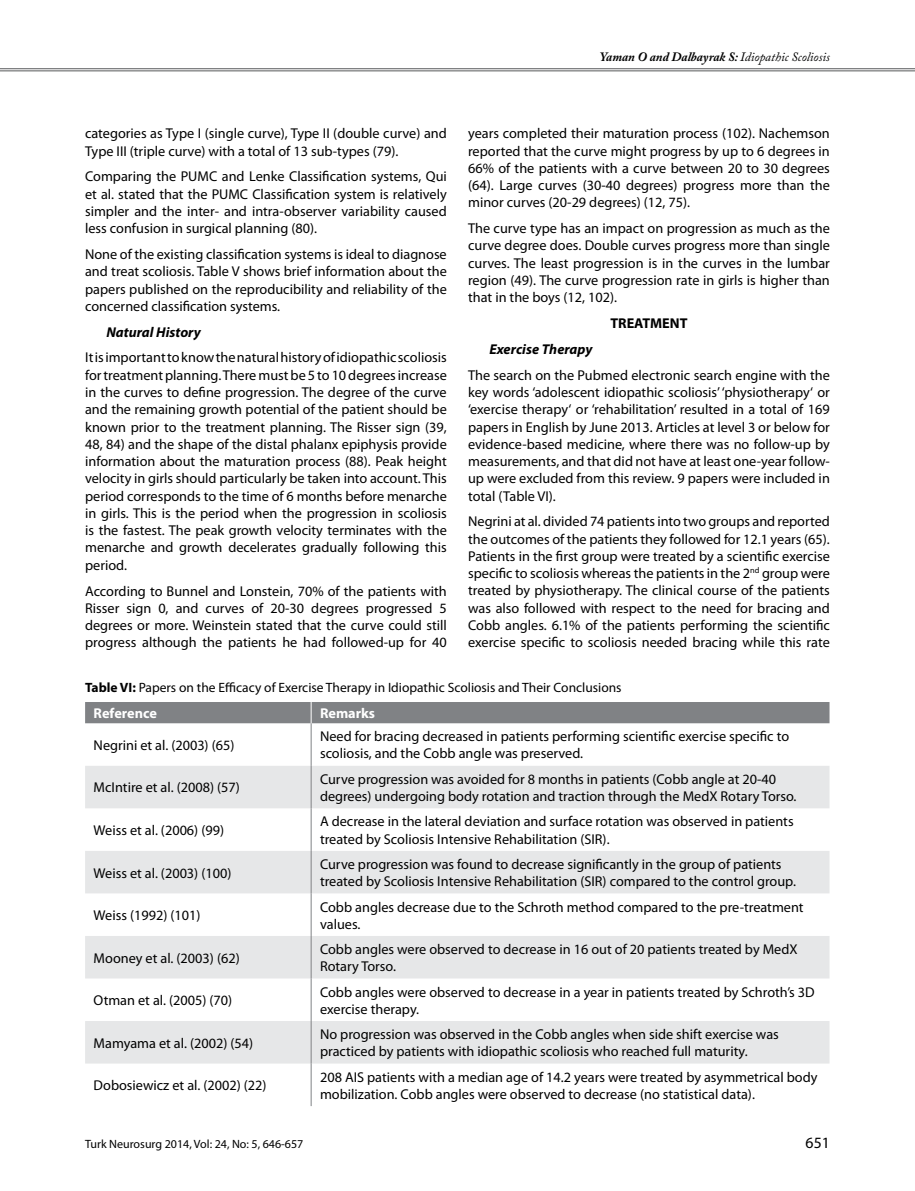
<style>
.page{position:relative;width:915px;height:1191px;background:#fff}
.page>*{position:absolute;margin:0;border:0;box-sizing:border-box;transform-origin:0 0}
.t1{font:15.75px "Myriad Pro";color:#000}
.t2{font:14.25px/17.2px "Myriad Pro";color:#000}
.t3{font:italic 700 14.25px "Myriad Pro";color:#000}
.t4{font:700 14.25px "Myriad Pro";color:#fff}
.t5{font:700 14.25px "Myriad Pro";color:#000}
.t6{font:13.5px "Myriad Pro";color:#000}
.t7{font:italic 700 12.75px "Adobe Caslon Pro";color:#000}
.t8{font:12px "Myriad Pro";color:#000}
.s1{font-weight:400}
.s2{font-weight:700}
</style>
<div class="page">
<hr style="left:0;top:68px;width:914px;height:1px;background:#58595b">
<hr style="left:0;top:70px;width:914px;height:1px;background:#58595b">
<svg style="left:85px;top:766px;width:744px;height:297px;fill:#e6e7e8"></svg>
<hr style="left:310px;top:723px;width:1px;height:43px;background:#808285">
<hr style="left:310px;top:766px;width:1px;height:42px;background:#808285">
<hr style="left:310px;top:808px;width:1px;height:43px;background:#808285">
<hr style="left:310px;top:851px;width:1px;height:42px;background:#808285">
<hr style="left:310px;top:893px;width:1px;height:43px;background:#808285">
<hr style="left:310px;top:936px;width:1px;height:42px;background:#808285">
<hr style="left:310px;top:978px;width:1px;height:43px;background:#808285">
<hr style="left:310px;top:1021px;width:1px;height:42px;background:#808285">
<hr style="left:310px;top:1063px;width:1px;height:43px;background:#808285">
<div style="left:85px;top:702px;width:744px;height:21px;background:#808285"></div>
<p class="t7" style="left:599px;top:49px;width:232px">Yaman O and Dalbayrak S: <span class="s1">Idiopathic Scoliosis</span></p>
<p class="t2" style="left:468px;top:125px;width:363px;text-align:justify">years completed their maturation process (102). Nachemson reported that the curve might progress by up to 6 degrees in 66% of the patients with a curve between 20 to 30 degrees (64). Large curves (30-40 degrees) progress more than the minor curves (20-29 degrees) (12, 75).</p>
<p class="t2" style="left:468px;top:219px;width:363px;text-align:justify">The curve type has an impact on progression as much as the curve degree does. Double curves progress more than single curves. The least progression is in the curves in the lumbar region (49). The curve progression rate in girls is higher than that in the boys (12, 102).</p>
<p class="t5" style="left:610px;top:314px;width:79px">TREATMENT</p>
<p class="t3" style="left:489px;top:340px;width:105px">Exercise Therapy</p>
<p class="t2" style="left:468px;top:366px;width:363px;text-align:justify">The search on the Pubmed electronic search engine with the key words ‘adolescent idiopathic scoliosis’ ‘physiotherapy‘ or ‘exercise therapy‘ or ‘rehabilitation’ resulted in a total of 169 papers in English by June 2013. Articles at level 3 or below for evidence-based medicine, where there was no follow-up by measurements, and that did not have at least one-year follow&shy;up were excluded from this review. 9 papers were included in total (Table VI).</p>
<p class="t2" style="left:468px;top:513px;width:363px;text-align:justify">Negrini at al. divided 74 patients into two groups and reported the outcomes of the patients they followed for 12.1 years (65).<br>Patients in the first group were treated by a scientific exercise specific to scoliosis whereas the patients in the 2<sup>nd</sup> group were treated by physiotherapy. The clinical course of the patients was also followed with respect to the need for bracing and Cobb angles. 6.1% of the patients performing the scientific exercise specific to scoliosis needed bracing while this rate</p>
<p class="t2" style="left:85px;top:125px;width:363px">categories as Type I (single curve), Type II (double curve) and<br>Type III (triple curve) with a total of 13 sub-types (79).</p>
<p class="t2" style="left:85px;top:168px;width:363px;text-align:justify">Comparing the PUMC and Lenke Classification systems, Qui et al. stated that the PUMC Classification system is relatively simpler and the inter- and intra-observer variability caused less confusion in surgical planning (80).</p>
<p class="t2" style="left:85px;top:245px;width:363px;text-align:justify">None of the existing classification systems is ideal to diagnose and treat scoliosis. Table V shows brief information about the papers published on the reproducibility and reliability of the concerned classification systems.</p>
<p class="t3" style="left:106px;top:322px;width:96px">Natural History</p>
<p class="t2" style="left:85px;top:349px;width:363px;text-align:justify">It is important to know the natural history of idiopathic scoliosis for treatment planning. There must be 5 to 10 degrees increase in the curves to define progression. The degree of the curve and the remaining growth potential of the patient should be known prior to the treatment planning. The Risser sign (39, 48, 84) and the shape of the distal phalanx epiphysis provide information about the maturation process (88). Peak height velocity in girls should particularly be taken into account. This period corresponds to the time of 6 months before menarche in girls. This is the period when the progression in scoliosis is the fastest. The peak growth velocity terminates with the menarche and growth decelerates gradually following this period.</p>
<p class="t2" style="left:85px;top:582px;width:363px;text-align:justify">According to Bunnel and Lonstein, 70% of the patients with Risser sign 0, and curves of 20-30 degrees progressed 5 degrees or more. Weinstein stated that the curve could still progress although the patients he had followed-up for 40</p>
<p class="t6" style="left:85px;top:679px;width:538px"><span class="s2">Table VI:</span> Papers on the Efficacy of Exercise Therapy in Idiopathic Scoliosis and Their Conclusions</p>
<p class="t4" style="left:94px;top:704px;width:65px">Reference</p>
<p class="t4" style="left:320px;top:704px;width:57px">Remarks</p>
<p class="t2" style="left:94px;top:736px;width:142px">Negrini et al. (2003) (65)</p>
<p class="t2" style="left:320px;top:728px;width:470px">Need for bracing decreased in patients performing scientific exercise specific to scoliosis, and the Cobb angle was preserved.</p>
<p class="t2" style="left:94px;top:779px;width:148px">McIntire et al. (2008) (57)</p>
<p class="t2" style="left:320px;top:770px;width:478px">Curve progression was avoided for 8 months in patients (Cobb angle at 20-40 degrees) undergoing body rotation and traction through the MedX Rotary Torso.</p>
<p class="t2" style="left:94px;top:821px;width:132px">Weiss et al. (2006) (99)</p>
<p class="t2" style="left:320px;top:813px;width:475px">A decrease in the lateral deviation and surface rotation was observed in patients treated by Scoliosis Intensive Rehabilitation (SIR).</p>
<p class="t2" style="left:94px;top:864px;width:139px">Weiss et al. (2003) (100)</p>
<p class="t2" style="left:320px;top:855px;width:477px">Curve progression was found to decrease significantly in the group of patients treated by Scoliosis Intensive Rehabilitation (SIR) compared to the control group.</p>
<p class="t2" style="left:94px;top:906px;width:108px">Weiss (1992) (101)</p>
<p class="t2" style="left:320px;top:898px;width:485px">Cobb angles decrease due to the Schroth method compared to the pre-treatment values.</p>
<p class="t2" style="left:94px;top:949px;width:147px">Mooney et al. (2003) (62)</p>
<p class="t2" style="left:320px;top:940px;width:479px">Cobb angles were observed to decrease in 16 out of 20 patients treated by MedX<br>Rotary Torso.</p>
<p class="t2" style="left:94px;top:991px;width:140px">Otman et al. (2005) (70)</p>
<p class="t2" style="left:320px;top:983px;width:496px">Cobb angles were observed to decrease in a year in patients treated by Schroth’s 3D exercise therapy.</p>
<p class="t2" style="left:94px;top:1034px;width:161px">Mamyama et al. (2002) (54)</p>
<p class="t2" style="left:320px;top:1025px;width:460px">No progression was observed in the Cobb angles when side shift exercise was practiced by patients with idiopathic scoliosis who reached full maturity.</p>
<p class="t2" style="left:94px;top:1076px;width:174px">Dobosiewicz et al. (2002) (22)</p>
<p class="t2" style="left:320px;top:1068px;width:498px">208 AIS patients with a median age of 14.2 years were treated by asymmetrical body mobilization. Cobb angles were observed to decrease (no statistical data).</p>
<p class="t8" style="left:85px;top:1137px;width:220px">Turk Neurosurg 2014, Vol: 24, No: 5, 646-657</p>
<p class="t1" style="left:805px;top:1133px;width:26px">651</p>
</div>
